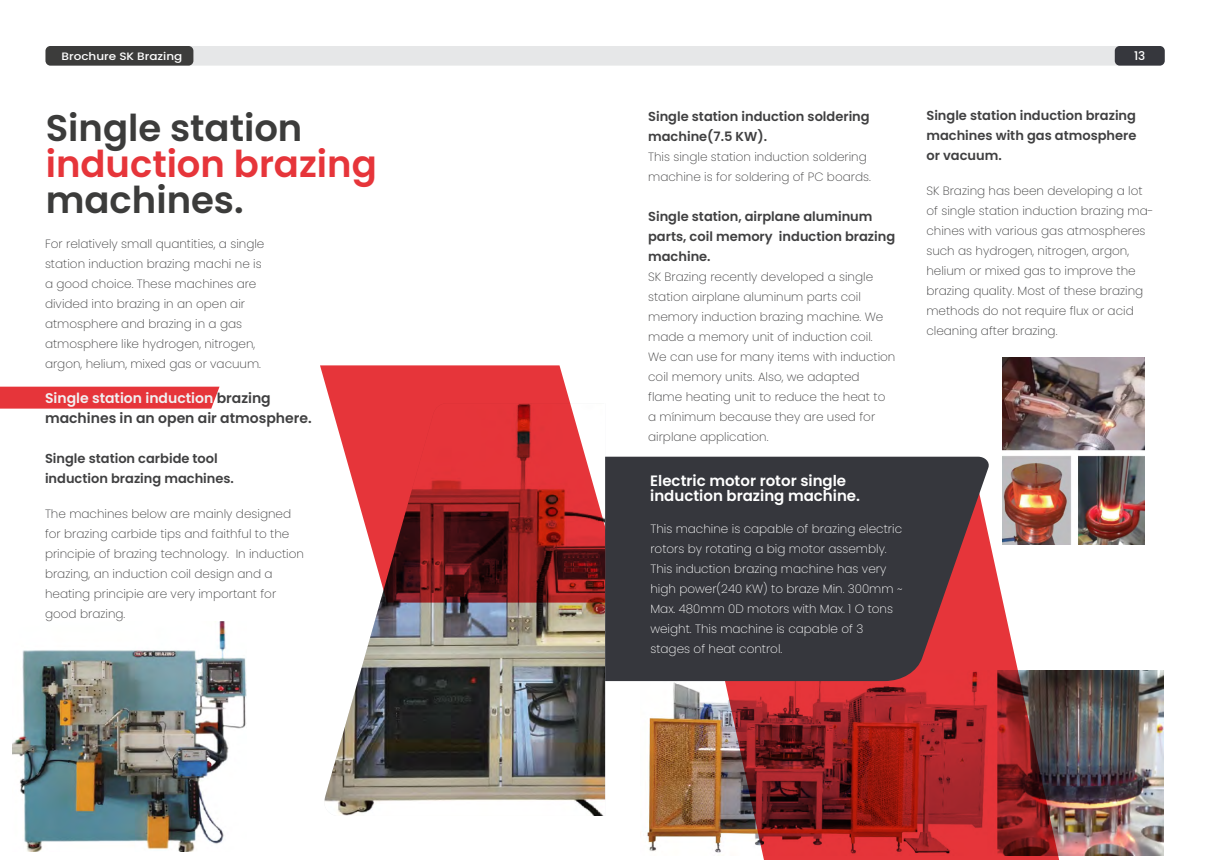
<style>
.page{position:relative;width:1212px;height:860px;background:#fff}
.page>*{position:absolute;margin:0;border:0;box-sizing:border-box;transform-origin:0 0}
.t1{font:600 37px "Poppins";color:#3c3c3b}
.t2{font:600 37px "Poppins";color:#e6353a}
.t3{font:600 15px/15px "Poppins";color:#fff}
.t4{font:600 14px/20px "Poppins";color:#404041}
.t5{font:600 13px/20px "Poppins";color:#404041}
.t6{font:200 12px/20px "Poppins";color:#404041}
.t7{font:200 12px/20px "Poppins";color:#fff}
.t8{font:500 12px "Poppins";color:#fff}
.t9{font:500 10.7px "Poppins";color:#fff;scale:1.12 1}
.s1{color:#f1f1f2}
</style>
<div class="page">
<div style="left:45px;top:46px;width:1119px;height:20px;background:#e6e7e8;border-radius:5px"></div>
<div style="left:45px;top:46px;width:148px;height:20px;background:#3c3c3b;border-radius:5px"></div>
<div style="left:1114px;top:46px;width:50px;height:20px;background:#36373d;border-radius:5px"></div>
<div style="left:0;top:387px;width:219px;height:22px;background:#e6353a"></div>
<img style="left:12px;top:621px;width:235px;height:230px">
<img style="left:324px;top:603px;width:281px;height:213px">
<svg style="left:320px;top:365px;width:306px;height:238px;fill:#e6353a"></svg>
<img style="left:1002px;top:357px;width:142px;height:188px">
<img style="left:640px;top:670px;width:523px;height:186px">
<img style="left:681px;top:481px;width:378px;height:379px">
<svg style="left:605px;top:457px;width:385px;height:224px;background:#46373d"></svg>
<p class="t9" style="left:62px;top:50px;width:109px">Brochure SK Brazing</p>
<p class="t8" style="left:1133px;top:48px;width:13px">13</p>
<h1 class="t1" style="left:46px;top:106px;width:258px">Single station</h1>
<h1 class="t2" style="left:46px;top:142px;width:332px">induction brazing</h1>
<h1 class="t1" style="left:46px;top:178px;width:199px">machines.</h1>
<p class="t6" style="left:45px;top:233px;width:221px">For relatively small quantities, a single station induction brazing machi ne is a good choice. These machines are divided into brazing in an open air atmosphere and brazing in a gas atmosphere like hydrogen, nitrogen, argon, helium, mixed gas or vacuum.</p>
<p class="t4" style="left:45px;top:388px;width:268px"><span class="s1">Single station induction</span> brazing machines in an open air atmosphere.</p>
<p class="t5" style="left:45px;top:448px;width:190px">Single station carbide tool induction brazing machines.</p>
<p class="t6" style="left:45px;top:503px;width:260px">The machines below are mainly designed for brazing carbide tips and faithful to the principie of brazing technology. In induction brazing, an induction coil design and a heating principie are very important for good brazing.</p>
<p class="t5" style="left:648px;top:106px;width:223px">Single station induction soldering machine(7.5 KW).</p>
<p class="t6" style="left:648px;top:147px;width:224px">This single station induction soldering machine is for soldering of PC boards.</p>
<p class="t5" style="left:648px;top:206px;width:248px">Single station, airplane aluminum parts, coil memory induction brazing machine.</p>
<p class="t6" style="left:648px;top:267px;width:249px">SK Brazing recently developed a single station airplane aluminum parts coil memory induction brazing machine. We made a memory unit of induction coil.<br>We can use for many items with induction coil memory units. Also, we adapted flame heating unit to reduce the heat to a mínimum because they are used for airplane application.</p>
<p class="t3" style="left:650px;top:473px;width:211px">Electric motor rotor single induction brazing machine.</p>
<p class="t7" style="left:650px;top:519px;width:253px">This machine is capable of brazing electric rotors by rotating a big motor assembly.<br>This induction brazing machine has very high power(240 KW) to braze Min. 300mm ~ Max. 480mm 0D motors with Max. 1 O tons weight. This machine is capable of 3 stages of heat control.</p>
<p class="t5" style="left:926px;top:105px;width:211px;text-align:justify">Single station induction brazing machines with gas atmosphere or vacuum.</p>
<p class="t6" style="left:926px;top:181px;width:229px">SK Brazing has been developing a lot of single station induction brazing ma&shy;chines with various gas atmospheres such as hydrogen, nitrogen, argon, helium or mixed gas to improve the brazing quality. Most of these brazing methods do not require flux or acid cleaning after brazing.</p>
</div>
